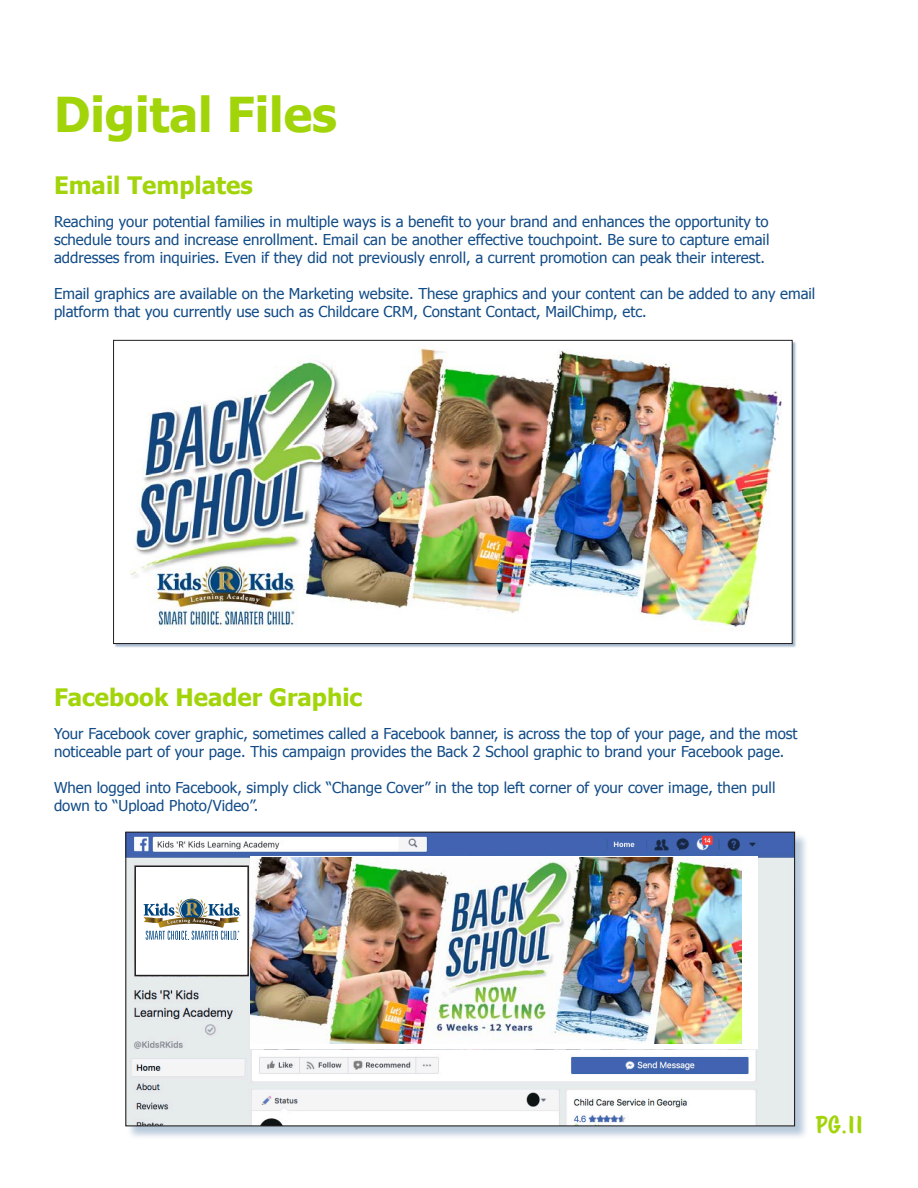
<style>
.page{position:relative;width:918px;height:1188px;background:#fff}
.page>*{position:absolute;margin:0;border:0;box-sizing:border-box;transform-origin:0 0}
.t1{font:700 48px "Tahoma";color:#a2d40a}
.t2{font:700 24px "Tahoma";color:#a2d40a}
.t3{font:21.6px "Scriptorama Markdown JF";color:#a2d40a}
.t4{font:15px/18px "Tahoma";color:#124c87}
</style>
<div class="page">
<div style="left:115px;top:341px;width:682px;height:307px;background:#14477d;opacity:.4"></div>
<div style="left:114px;top:340px;width:678px;height:304px;background:#fff"></div>
<img style="left:130px;top:348px;width:652px;height:283px">
<div style="left:127px;top:833px;width:682px;height:308px;background:#124c87;opacity:.3"></div>
<img style="left:127px;top:834px;width:666px;height:290px">
<div style="left:251px;top:856px;width:507px;height:193px;background:#fff"></div>
<img style="left:251px;top:857px;width:490px;height:187px">
<div style="left:135px;top:866px;width:113px;height:110px;background:#fff"></div>
<div style="left:134px;top:866px;width:115px;height:110px;border:2px solid #231f20"></div>
<svg style="left:144px;top:899px;width:97px;height:41px"></svg>
<p class="t1" style="left:54px;top:81px;width:284px">Digital Files</p>
<p class="t2" style="left:54px;top:169px;width:200px">Email Templates</p>
<p class="t4" style="left:54px;top:212px;width:716px">Reaching your potential families in multiple ways is a benefit to your brand and enhances the opportunity to</p>
<p class="t4" style="left:54px;top:230px;width:717px">schedule tours and increase enrollment. Email can be another effective touchpoint. Be sure to capture email addresses from inquiries. Even if they did not previously enroll, a current promotion can peak their interest.</p>
<p class="t4" style="left:54px;top:284px;width:763px">Email graphics are available on the Marketing website. These graphics and your content can be added to any email platform that you currently use such as Childcare CRM, Constant Contact, MailChimp, etc.</p>
<p class="t2" style="left:54px;top:681px;width:310px">Facebook Header Graphic</p>
<p class="t4" style="left:54px;top:724px;width:745px">Your Facebook cover graphic, sometimes called a Facebook banner, is across the top of your page, and the most noticeable part of your page. This campaign provides the Back 2 School graphic to brand your Facebook page.</p>
<p class="t4" style="left:54px;top:778px;width:723px">When logged into Facebook, simply click “Change Cover” in the top left corner of your cover image, then pull down to “Upload Photo/Video”.</p>
<p class="t3" style="left:816px;top:1111px;width:49px">Pg.11</p>
</div>
